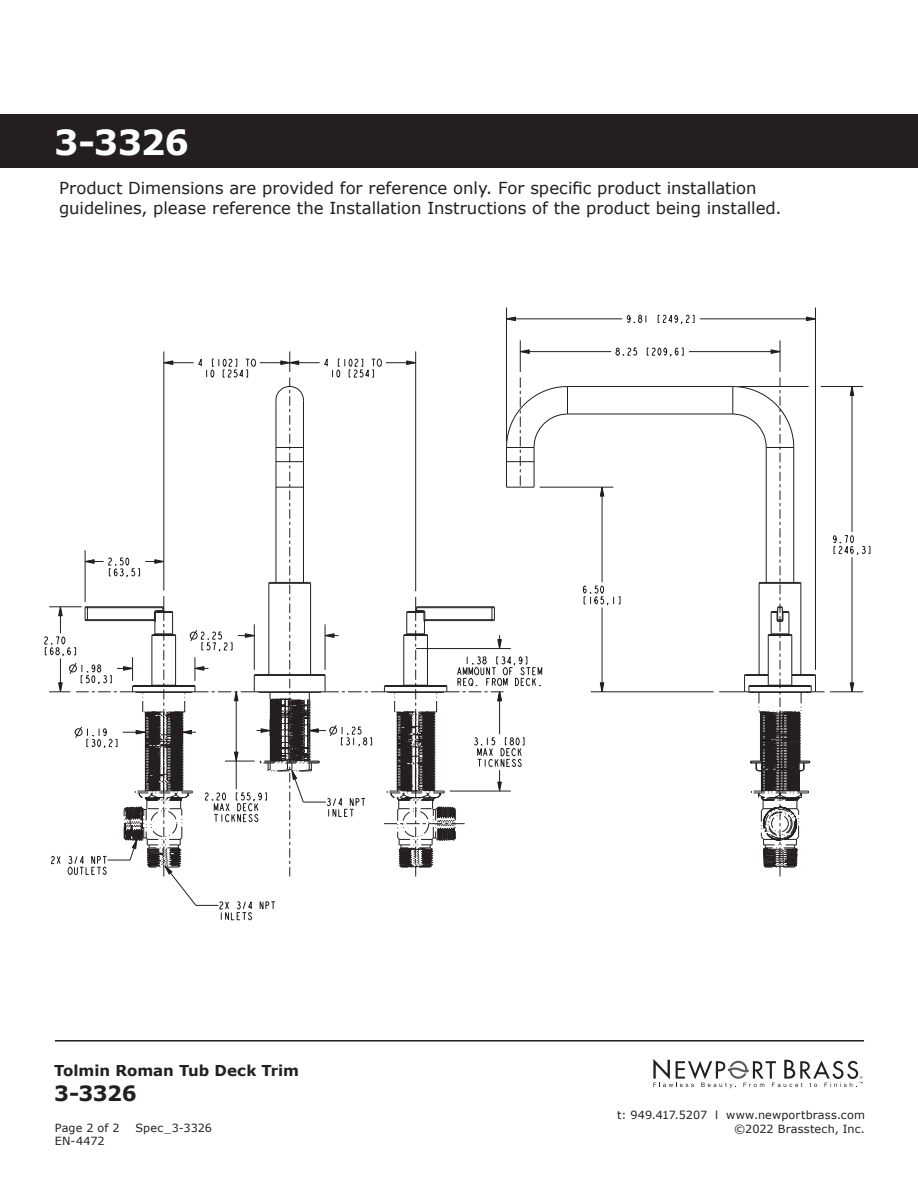
<style>
.page{position:relative;width:918px;height:1188px;background:#fff}
.page>*{position:absolute;margin:0;border:0;box-sizing:border-box;transform-origin:0 0}
.t1{font:700 34.5px "Verdana";color:#fff}
.t2{font:700 21px "Verdana";color:#231f20}
.t3{font:16.5px/19.8px "Verdana";color:#231f20}
.t4{font:700 15px "Verdana";color:#231f20}
.t5{font:11.25px/13.5px "Verdana";letter-spacing:.015em;color:#231f20;text-align:right}
</style>
<div class="page">
<svg style="left:653px;top:1059px;width:210px;height:29px"></svg>
<hr style="left:55px;top:1040px;width:809px;height:2px;background:#231f20">
<div style="left:0;top:114px;width:918px;height:54px;background:#231f20"></div>
<svg style="left:832px;top:535px;width:38px;height:20px"></svg>
<svg style="left:850px;top:682px;width:4px;height:10px"></svg>
<svg style="left:850px;top:387px;width:4px;height:9px"></svg>
<svg style="left:615px;top:347px;width:23px;height:9px"></svg>
<svg style="left:647px;top:347px;width:37px;height:10px"></svg>
<svg style="left:771px;top:349px;width:9px;height:5px"></svg>
<svg style="left:582px;top:585px;width:38px;height:21px"></svg>
<svg style="left:600px;top:682px;width:4px;height:10px"></svg>
<svg style="left:600px;top:488px;width:4px;height:9px"></svg>
<svg style="left:626px;top:314px;width:21px;height:9px"></svg>
<svg style="left:658px;top:314px;width:37px;height:10px"></svg>
<svg style="left:507px;top:317px;width:9px;height:4px"></svg>
<svg style="left:806px;top:317px;width:9px;height:4px"></svg>
<hr style="left:506px;top:308px;width:1px;height:134px;background:#231f20">
<hr style="left:520px;top:340px;width:1px;height:32px;background:#231f20">
<hr style="left:602px;top:487px;width:1px;height:95px;background:#231f20">
<hr style="left:602px;top:608px;width:1px;height:84px;background:#231f20">
<hr style="left:591px;top:692px;width:123px;height:1px;background:#231f20">
<hr style="left:830px;top:692px;width:33px;height:1px;background:#231f20">
<hr style="left:780px;top:340px;width:1px;height:32px;background:#231f20">
<hr style="left:815px;top:308px;width:1px;height:362px;background:#231f20">
<hr style="left:540px;top:487px;width:73px;height:1px;background:#231f20">
<hr style="left:852px;top:386px;width:1px;height:146px;background:#231f20">
<hr style="left:852px;top:557px;width:1px;height:135px;background:#231f20">
<hr style="left:821px;top:386px;width:42px;height:1px;background:#231f20">
<hr style="left:689px;top:351px;width:91px;height:1px;background:#231f20">
<hr style="left:520px;top:351px;width:91px;height:1px;background:#231f20">
<hr style="left:700px;top:319px;width:115px;height:1px;background:#231f20">
<hr style="left:506px;top:319px;width:116px;height:1px;background:#231f20">
<hr style="left:568px;top:414px;width:165px;height:1px;background:#231f20">
<hr style="left:568px;top:386px;width:165px;height:1px;background:#231f20">
<svg style="left:44px;top:349px;width:524px;height:572px"></svg>
<svg style="left:126px;top:745px;width:442px;height:123px"></svg>
<svg style="left:719px;top:377px;width:105px;height:500px"></svg>
<h1 class="t1" style="left:54px;top:120px;width:137px">3-3326</h1>
<p class="t3" style="left:59px;top:179px;width:724px">Product Dimensions are provided for reference only. For specific product installation guidelines, please reference the Installation Instructions of the product being installed.</p>
<p class="t4" style="left:54px;top:1061px;width:247px">Tolmin Roman Tub Deck Trim</p>
<p class="t2" style="left:54px;top:1079px;width:84px">3-3326</p>
<p class="t5" style="left:55px;top:1121px;width:66px">Page 2 of 2</p>
<p class="t5" style="left:135px;top:1121px;width:78px">Spec_3-3326</p>
<p class="t5" style="left:55px;top:1135px;width:51px">EN-4472</p>
<p class="t5" style="left:617px;top:1109px;width:249px">t: 949.417.5207 l www.newportbrass.com ©2022 Brasstech, Inc.</p>
</div>
